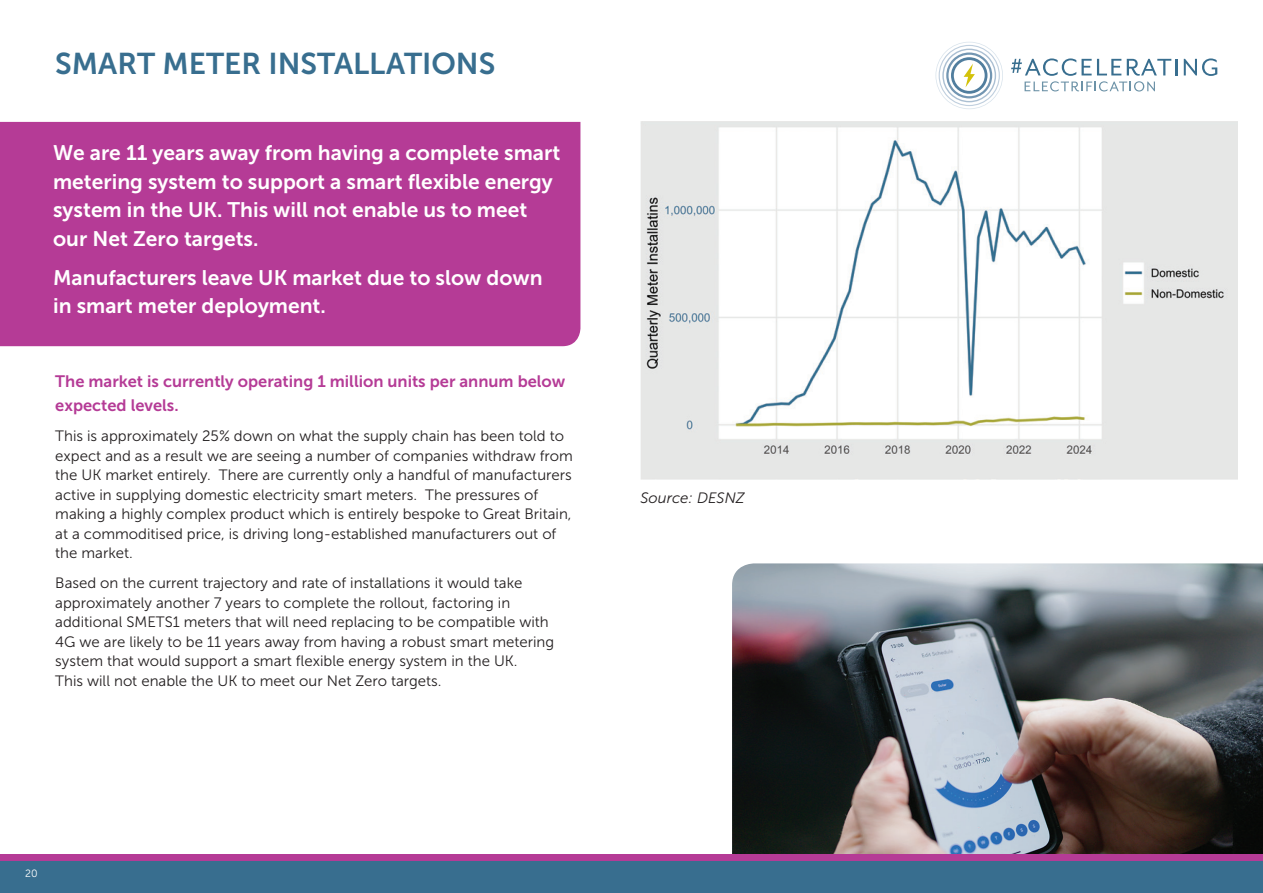
<style>
.page{position:relative;width:1263px;height:893px;background:#fff}
.page>*{position:absolute;margin:0;border:0;box-sizing:border-box;transform-origin:0 0}
.t1{font:30px "Museo Sans 700";color:#386e8f}
.t2{font:21px/28.5px "Museo Sans 700";color:#fff}
.t3{font:16.5px/24px "Museo Sans 700";color:#b53b96}
.t4{font:15px/19.5px "Museo Sans 300";color:#231f20}
.t5{font:italic 15px "Museo Sans 300";color:#231f20}
.t6{font:10.5px "Museo Sans 300";color:#fff}
</style>
<div class="page">
<img style="left:732px;top:563px;width:531px;height:292px">
<img style="left:640px;top:122px;width:597px;height:357px">
<div style="left:0;top:861px;width:1263px;height:32px;background:#386e8f"></div>
<div style="left:0;top:855px;width:1263px;height:6px;background:#b53b96"></div>
<div style="left:0;top:122px;width:580px;height:224px;background:#b53b96"></div>
<svg style="left:935px;top:42px;width:68px;height:67px"></svg>
<svg style="left:1184px;top:58px;width:33px;height:18px"></svg>
<svg style="left:1011px;top:58px;width:167px;height:34px"></svg>
<p class="t1" style="left:55px;top:46px;width:441px">SMART METER INSTALLATIONS</p>
<p class="t2" style="left:53px;top:139px;width:509px">We are 11 years away from having a complete smart metering system to support a smart flexible energy system in the UK. This will not enable us to meet our Net Zero targets.</p>
<p class="t2" style="left:53px;top:263px;width:491px">Manufacturers leave UK market due to slow down in smart meter deployment.</p>
<p class="t3" style="left:55px;top:370px;width:512px">The market is currently operating 1 million units per annum below expected levels.</p>
<p class="t4" style="left:55px;top:426px;width:519px">This is approximately 25% down on what the supply chain has been told to expect and as a result we are seeing a number of companies withdraw from the UK market entirely. There are currently only a handful of manufacturers active in supplying domestic electricity smart meters. The pressures of making a highly complex product which is entirely bespoke to Great Britain, at a commoditised price, is driving long-established manufacturers out of</p>
<p class="t4" style="left:55px;top:543px;width:79px">the market.</p>
<p class="t4" style="left:55px;top:573px;width:500px">Based on the current trajectory and rate of installations it would take approximately another 7 years to complete the rollout, factoring in additional SMETS1 meters that will need replacing to be compatible with 4G we are likely to be 11 years away from having a robust smart metering system that would support a smart flexible energy system in the UK.</p>
<p class="t4" style="left:55px;top:671px;width:388px">This will not enable the UK to meet our Net Zero targets.</p>
<p class="t5" style="left:640px;top:490px;width:106px">Source: DESNZ</p>
<p class="t6" style="left:25px;top:868px;width:14px">20</p>
</div>
